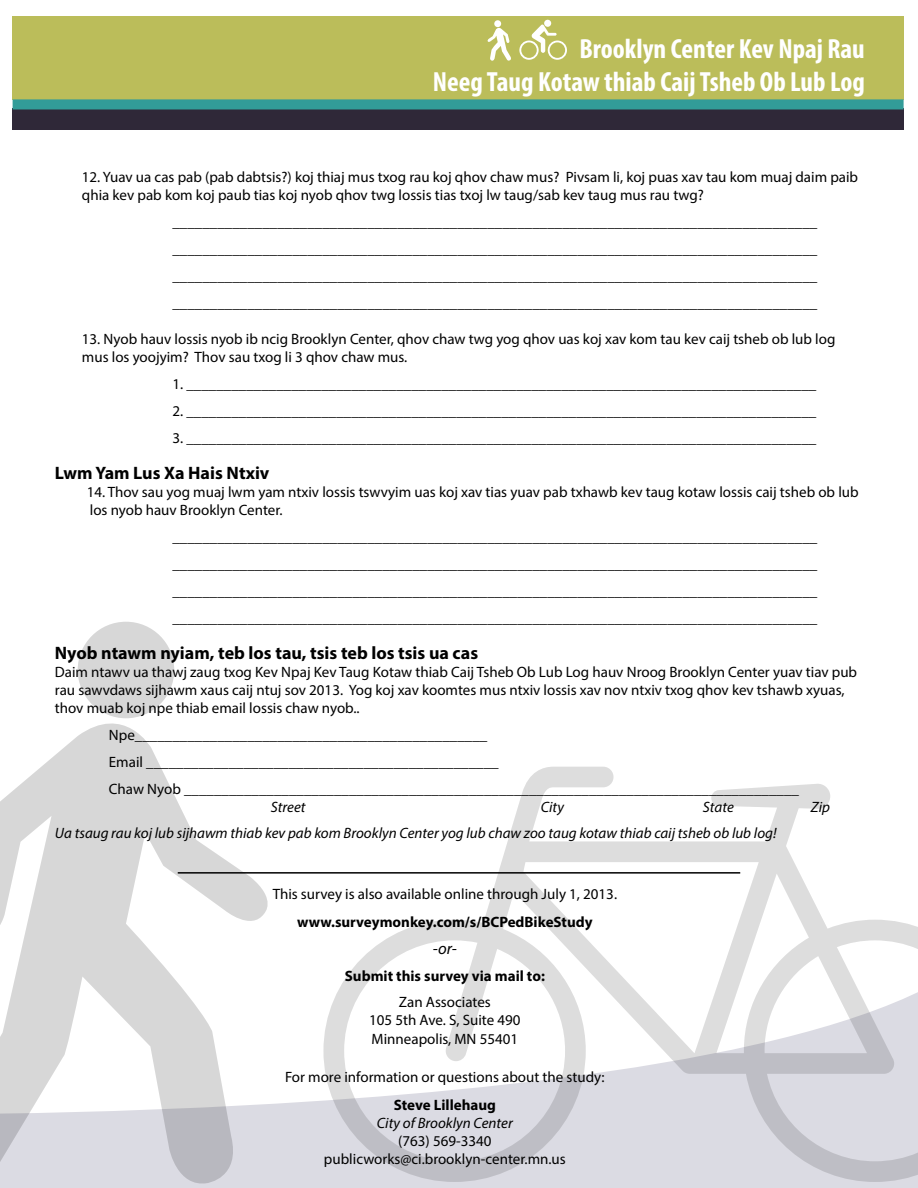
<style>
.page{position:relative;width:918px;height:1188px;background:#fff}
.page>*{position:absolute;margin:0;border:0;box-sizing:border-box;transform-origin:0 0}
.t1{font:700 condensed 27.75px/33.5px "Myriad Pro";color:#fff;text-align:right}
.t2{font:700 18px "Myriad Pro";color:#000}
.t3{font:italic 16.5px "Myriad Pro";color:#000}
.t4{font:15px/27px "Myriad Pro";color:#000}
.t5{font:italic 15px "Myriad Pro";color:#000}
.t6{font:700 15px "Myriad Pro";color:#000}
</style>
<div class="page">
<div style="left:13px;top:16px;width:891px;height:84px;background:#bbbd5a"></div>
<div style="left:13px;top:108px;width:891px;height:22px;background:#2f2838"></div>
<div style="left:13px;top:99px;width:891px;height:10px;background:#329c98;border:5px solid #329c98"></div>
<div style="left:278px;top:1100px;width:640px;height:88px;background:#dbdbe3"></div>
<div style="left:78px;top:622px;width:96px;height:96px;background:#d7d7d7;border-radius:50%"></div>
<svg style="left:0;top:702px;width:278px;height:486px"></svg>
<svg style="left:323px;top:767px;width:595px;height:415px"></svg>
<hr style="left:178px;top:872px;width:562px;height:2px;background:#000">
<div style="left:544px;top:20px;width:7px;height:7px;background:#fff;border-radius:50%"></div>
<svg style="left:519px;top:24px;width:48px;height:36px"></svg>
<div style="left:494px;top:20px;width:7px;height:7px;background:#fff;border-radius:50%"></div>
<svg style="left:487px;top:26px;width:24px;height:35px"></svg>
<h1 class="t1" style="left:433px;top:32px;width:434px">Brooklyn Center Kev Npaj Rau<br>Neeg Taug Kotaw thiab Caij Tsheb Ob Lub Log</h1>
<p class="t4" style="left:82px;top:168px;width:778px;line-height:18px">12. Yuav ua cas pab (pab dabtsis?) koj thiaj mus txog rau koj qhov chaw mus? Pivsam li, koj puas xav tau kom muaj daim paib qhia kev pab kom koj paub tias koj nyob qhov twg lossis tias txoj lw taug/sab kev taug mus rau twg?</p>
<p class="t4" style="left:172px;top:209px;width:647px;text-align:justify">______________________________________________________________________________________ ______________________________________________________________________________________ ______________________________________________________________________________________ ______________________________________________________________________________________</p>
<p class="t4" style="left:82px;top:330px;width:755px;line-height:18px">13. Nyob hauv lossis nyob ib ncig Brooklyn Center, qhov chaw twg yog qhov uas koj xav kom tau kev caij tsheb ob lub log mus los yoojyim? Thov sau txog li 3 qhov chaw mus.</p>
<p class="t4" style="left:172px;top:371px;width:645px">1. ____________________________________________________________________________________</p>
<p class="t4" style="left:172px;top:398px;width:645px">2. ____________________________________________________________________________________</p>
<p class="t4" style="left:172px;top:425px;width:645px">3. ____________________________________________________________________________________</p>
<p class="t2" style="left:55px;top:461px;width:216px">Lwm Yam Lus Xa Hais Ntxiv</p>
<p class="t4" style="left:87px;top:483px;width:774px;line-height:18px">14. Thov sau yog muaj lwm yam ntxiv lossis tswvyim uas koj xav tias yuav pab txhawb kev taug kotaw lossis caij tsheb ob lub los nyob hauv Brooklyn Center.</p>
<p class="t4" style="left:172px;top:524px;width:647px;text-align:justify">______________________________________________________________________________________ ______________________________________________________________________________________ ______________________________________________________________________________________ ______________________________________________________________________________________</p>
<p class="t2" style="left:55px;top:641px;width:425px">Nyob ntawm nyiam, teb los tau, tsis teb los tsis ua cas</p>
<p class="t4" style="left:55px;top:663px;width:804px;line-height:18px">Daim ntawv ua thawj zaug txog Kev Npaj Kev Taug Kotaw thiab Caij Tsheb Ob Lub Log hauv Nroog Brooklyn Center yuav tiav pub rau sawvdaws sijhawm xaus caij ntuj sov 2013. Yog koj xav koomtes mus ntxiv lossis xav nov ntxiv txog qhov kev tshawb xyuas, thov muab koj npe thiab email lossis chaw nyob..</p>
<p class="t4" style="left:109px;top:722px;width:692px">Npe_______________________________________________<br>Email _______________________________________________<br>Chaw Nyob __________________________________________________________________________________</p>
<p class="t5" style="left:271px;top:798px;width:36px">Street</p>
<p class="t5" style="left:541px;top:798px;width:25px">City</p>
<p class="t5" style="left:703px;top:798px;width:32px">State</p>
<p class="t5" style="left:811px;top:798px;width:21px">Zip</p>
<p class="t5" style="left:55px;top:823px;width:723px">Ua tsaug rau koj lub sijhawm thiab kev pab kom Brooklyn Center yog lub chaw zoo taug kotaw thiab caij tsheb ob lub log!</p>
<p class="t4" style="left:273px;top:880px;width:346px">This survey is also available online through July 1, 2013.</p>
<p class="t6" style="left:297px;top:912px;width:297px">www.surveymonkey.com/s/BCPedBikeStudy</p>
<p class="t3" style="left:433px;top:938px;width:26px">-or-</p>
<p class="t6" style="left:345px;top:966px;width:202px">Submit this survey via mail to:</p>
<p class="t4" style="left:369px;top:992px;width:153px;line-height:18px;text-align:center">Zan Associates<br>105 5th Ave. S, Suite 490</p>
<p class="t4" style="left:372px;top:1026px;width:148px">Minneapolis, MN 55401</p>
<p class="t4" style="left:285px;top:1063px;width:321px">For more information or questions about the study:</p>
<p class="t6" style="left:394px;top:1095px;width:104px">Steve Lillehaug</p>
<p class="t5" style="left:377px;top:1113px;width:137px">City of Brooklyn Center</p>
<p class="t4" style="left:324px;top:1131px;width:243px;line-height:18px;text-align:center">(763) 569-3340 publicworks@ci.brooklyn-center.mn.us</p>
</div>
